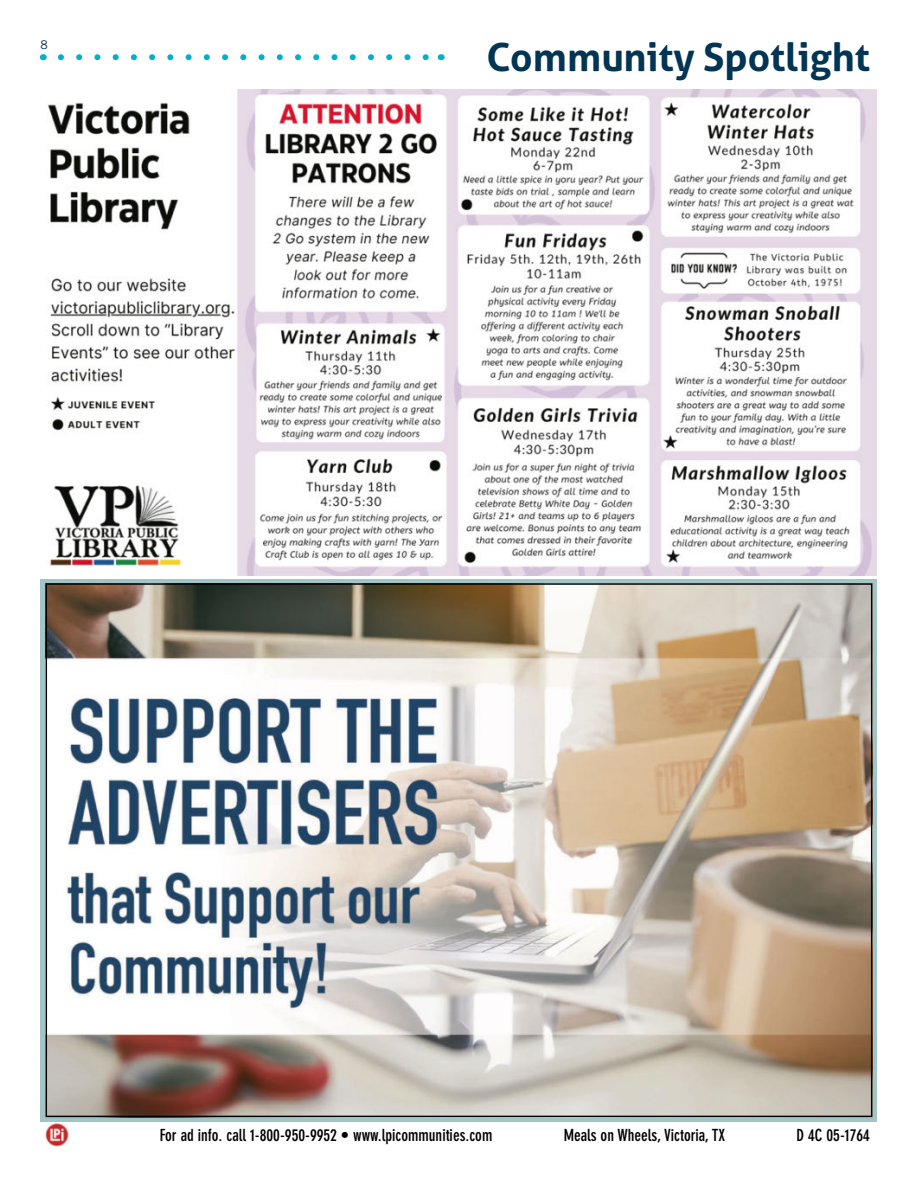
<style>
.page{position:relative;width:918px;height:1188px;background:#fff}
.page>*{position:absolute;margin:0;border:0;box-sizing:border-box;transform-origin:0 0}
.t1{font:700 39px "Aller";color:#003553}
.t2{font:700 condensed 16.5px "DIN Neuzeit Grotesk Std";color:#000}
.t3{font:12px "Trade Gothic LT Std";color:#003553}
</style>
<div class="page">
<img style="left:47px;top:89px;width:829px;height:486px">
<svg style="left:61px;top:54px;width:368px;height:6px"></svg>
<svg style="left:41px;top:579px;width:836px;height:543px;background:#889896"></svg>
<img style="left:45px;top:1123px;width:23px;height:24px">
<img style="left:49px;top:586px;width:820px;height:528px">
<p class="t3" style="left:40px;top:38px;width:9px">8</p>
<h1 class="t1" style="left:486px;top:32px;width:385px">Community Spotlight</h1>
<p class="t2" style="left:160px;top:1126px;width:334px">For ad info. call 1-800-950-9952 • www.lpicommunities.com</p>
<p class="t2" style="left:564px;top:1126px;width:163px">Meals on Wheels, Victoria, TX</p>
<p class="t2" style="left:797px;top:1126px;width:75px">D 4C 05-1764</p>
</div>
